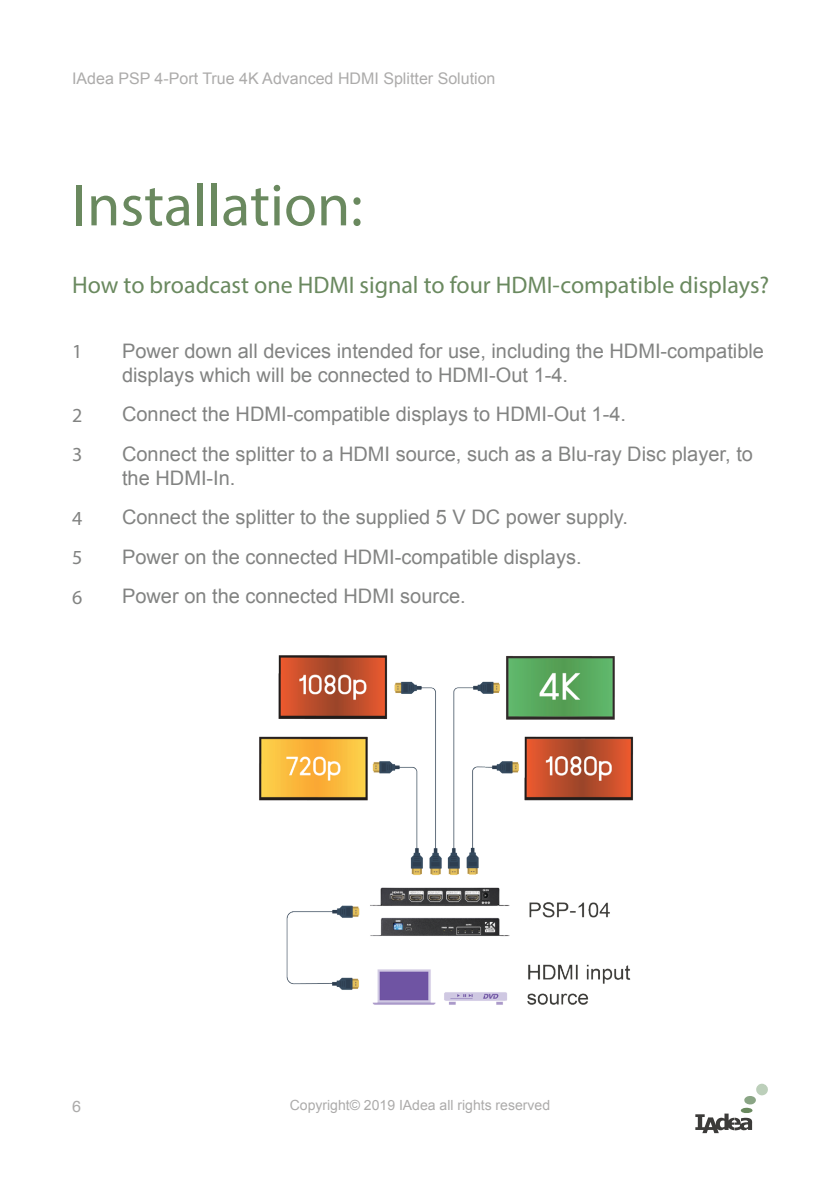
<style>
.page{position:relative;width:840px;height:1191px;background:#fff}
.page>*{position:absolute;margin:0;border:0;box-sizing:border-box;transform-origin:0 0}
.t1{font:60px "Myriad Pro";color:#6a895f}
.t2{font:24px "Myriad Pro";color:#6a895f}
.t3{font:20px/24px "Arial";color:#828382}
.t4{font:20px "Myriad Pro";color:#828382}
.t5{font:16px "Arial";color:#acabaa}
.t6{font:16px "Helvetica";color:#acabaa}
.t7{font:14px "Arial";color:#acabaa}
</style>
<div class="page">
<svg style="left:695px;top:1083px;width:73px;height:50px"></svg>
<img style="left:259px;top:656px;width:374px;height:349px">
<p class="t5" style="left:72px;top:68px;width:425px">IAdea PSP 4-Port True 4K Advanced HDMI Splitter Solution</p>
<p class="t1" style="left:72px;top:168px;width:292px">Installation:</p>
<p class="t2" style="left:72px;top:270px;width:698px">How to broadcast one HDMI signal to four HDMI-compatible displays?</p>
<p class="t4" style="left:72px;top:339px;width:12px">1</p>
<p class="t3" style="left:122px;top:339px;width:643px">Power down all devices intended for use, including the HDMI-compatible displays which will be connected to HDMI-Out 1-4.</p>
<p class="t4" style="left:72px;top:403px;width:12px">2</p>
<p class="t3" style="left:122px;top:402px;width:505px">Connect the HDMI-compatible displays to HDMI-Out 1-4.</p>
<p class="t4" style="left:72px;top:442px;width:12px">3</p>
<p class="t3" style="left:122px;top:442px;width:632px">Connect the splitter to a HDMI source, such as a Blu-ray Disc player, to the HDMI-In.</p>
<p class="t4" style="left:72px;top:506px;width:12px">4</p>
<p class="t3" style="left:122px;top:505px;width:507px">Connect the splitter to the supplied 5 V DC power supply.</p>
<p class="t4" style="left:72px;top:545px;width:12px">5</p>
<p class="t3" style="left:122px;top:545px;width:461px">Power on the connected HDMI-compatible displays.</p>
<p class="t4" style="left:72px;top:585px;width:12px">6</p>
<p class="t3" style="left:122px;top:584px;width:345px">Power on the connected HDMI source.</p>
<p class="t6" style="left:72px;top:1094px;width:10px">6</p>
<p class="t7" style="left:289px;top:1096px;width:262px">Copyright© 2019 IAdea all rights reserved</p>
</div>
